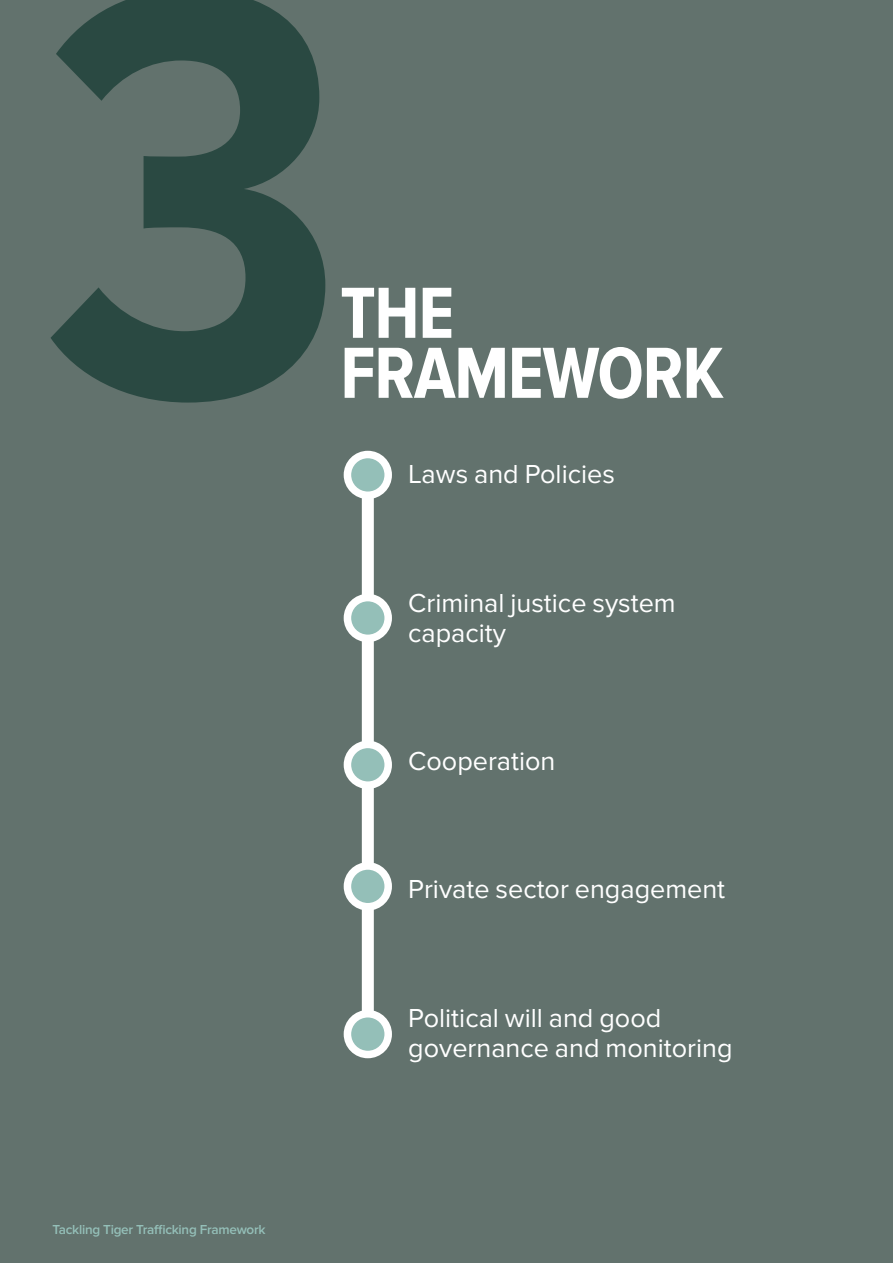
<style>
.page{position:relative;width:893px;height:1263px;background:#fff}
.page>*{position:absolute;margin:0;border:0;box-sizing:border-box;transform-origin:0 0}
.t1{font:700 condensed 600px "Proxima Nova";color:#2a4942}
.t2{font:700 condensed 75px/60px "Proxima Nova";letter-spacing:-.02em;color:#fff}
.t3{font:27px/30px "Proxima Nova";color:#fff}
.t4{font:600 13.5px "Proxima Nova";letter-spacing:-.02em;color:#94bfb8}
</style>
<div class="page">
<div style="left:0;top:0;width:892px;height:1263px;background:#62726d"></div>
<div style="left:362px;top:475px;width:12px;height:550px;background:#fff"></div>
<div style="left:347px;top:454px;width:41px;height:41px;background:#94bfb8;border-radius:50%"></div>
<div style="left:344px;top:451px;width:48px;height:48px;border:8px solid #fff;border-radius:50%"></div>
<div style="left:347px;top:598px;width:41px;height:40px;background:#94bfb8;border-radius:50%"></div>
<div style="left:344px;top:594px;width:48px;height:48px;border:8px solid #fff;border-radius:50%"></div>
<div style="left:347px;top:866px;width:41px;height:41px;background:#94bfb8;border-radius:50%"></div>
<div style="left:344px;top:862px;width:48px;height:48px;border:8px solid #fff;border-radius:50%"></div>
<div style="left:347px;top:1014px;width:41px;height:40px;background:#94bfb8;border-radius:50%"></div>
<div style="left:344px;top:1010px;width:48px;height:48px;border:8px solid #fff;border-radius:50%"></div>
<div style="left:347px;top:744px;width:41px;height:41px;background:#94bfb8;border-radius:50%"></div>
<div style="left:344px;top:741px;width:48px;height:48px;border:8px solid #fff;border-radius:50%"></div>
<h1 class="t1" style="left:39px;top:-138px;width:309px">3</h1>
<h2 class="t2" style="left:340px;top:285px;width:385px">THE<br>FRAMEWORK</h2>
<p class="t3" style="left:408px;top:460px;width:208px">Laws and Policies</p>
<p class="t3" style="left:408px;top:588px;width:269px">Criminal justice system capacity</p>
<p class="t3" style="left:408px;top:746px;width:149px">Cooperation</p>
<p class="t3" style="left:408px;top:875px;width:319px">Private sector engagement</p>
<p class="t3" style="left:408px;top:1003px;width:326px">Political will and good governance and monitoring</p>
<p class="t4" style="left:53px;top:1222px;width:215px">Tackling Tiger Trafficking Framework</p>
</div>
